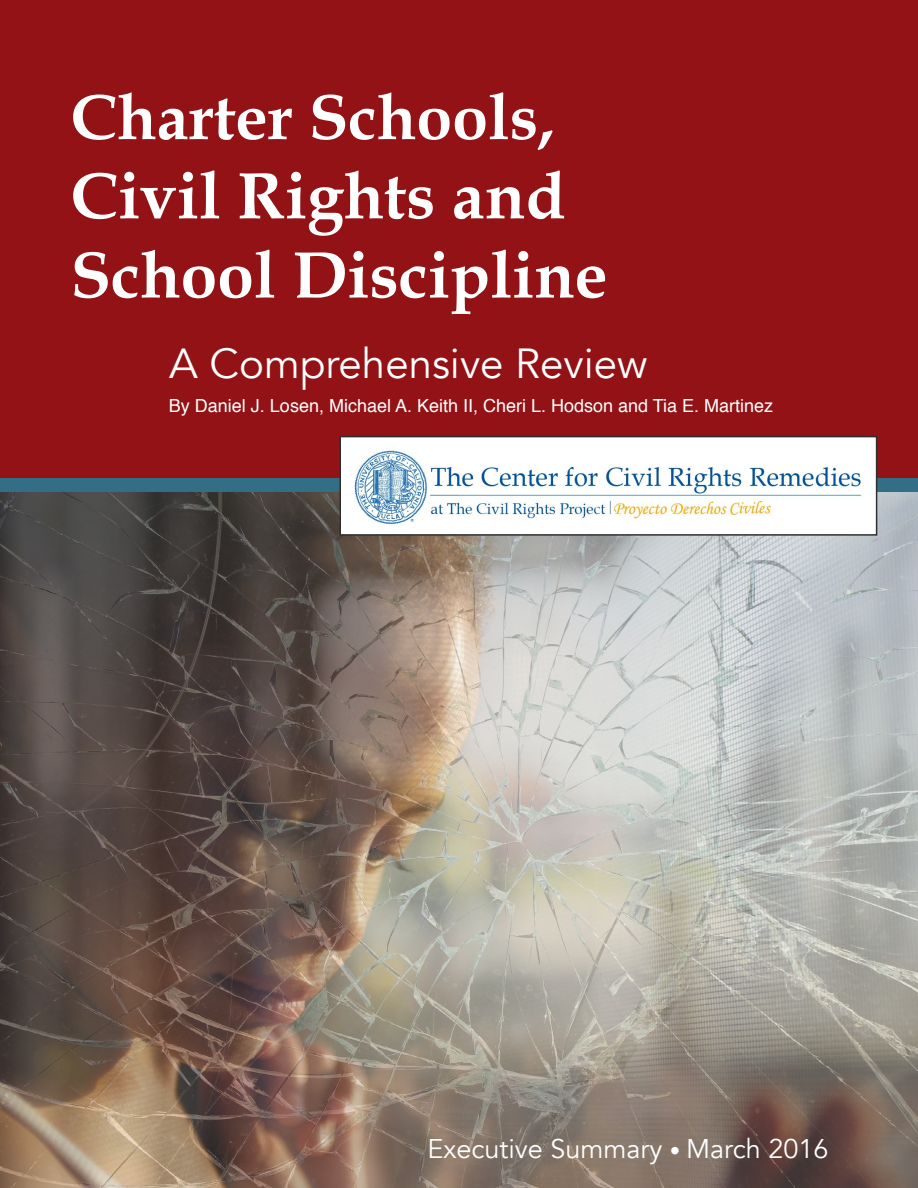
<style>
.page{position:relative;width:918px;height:1188px;background:#fff}
.page>*{position:absolute;margin:0;border:0;box-sizing:border-box;transform-origin:0 0}
.t1{font:700 66px/79.2px "Book Antiqua";color:#fff}
.t2{font:700 64.5px "Book Antiqua";color:#fff}
.t3{font:42px "Avenir";color:#fff}
.t4{font:27px "Avenir";color:#fff}
.t5{font:18px "Helvetica";color:#fff}
.s1{font-size:21px}
</style>
<div class="page">
<img style="left:0;top:492px;width:918px;height:696px">
<div style="left:0;top:0;width:918px;height:484px;background:#921215"></div>
<div style="left:0;top:478px;width:918px;height:14px;background:#326f87"></div>
<img style="left:342px;top:439px;width:532px;height:94px">
<div style="left:339px;top:436px;width:538px;height:100px;border:2px solid #2e2e2f"></div>
<h2 class="t2" style="left:71px;top:80px;width:485px">Charter Schools,</h2>
<h1 class="t1" style="left:71px;top:157px;width:538px">Civil Rights and<br>School Discipline</h1>
<h3 class="t3" style="left:169px;top:339px;width:480px">A Comprehensive Review</h3>
<p class="t5" style="left:169px;top:392px;width:606px">By Daniel J. Losen, Michael A. Keith II, Cheri L. Hodson and Tia E. Martinez</p>
<h3 class="t4" style="left:427px;top:1133px;width:403px">Executive Summary <span class="s1">•</span> March 2016</h3>
</div>
